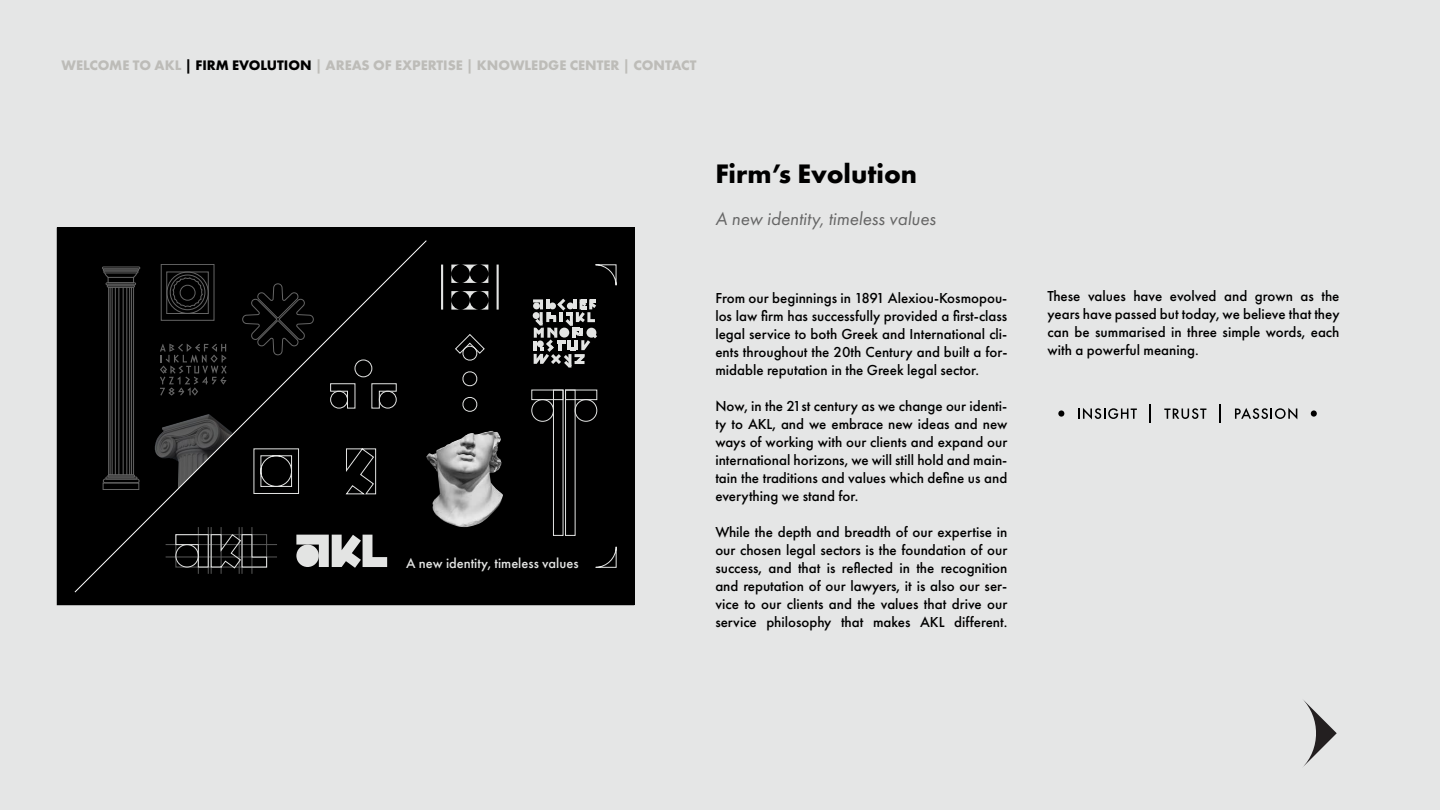
<style>
.page{position:relative;width:1440px;height:810px;background:#fff}
.page>*{position:absolute;margin:0;border:0;box-sizing:border-box;transform-origin:0 0}
.t1{font:700 27.75px "Futura PT";color:#000}
.t2{font:italic 18.9px "Futura PT";color:#666}
.t3{font:500 15px/18px "Futura PT";color:#000;text-align:justify}
.t4{font:500 14.4px "Futura PT";color:#e3e4e3}
.t5{font:700 14.33px "Futura PT";color:#bdbcb8}
.s1{color:#000}
</style>
<div class="page">
<div style="left:1px;top:0;width:1439px;height:809px;background:#e5e6e6"></div>
<svg style="left:1303px;top:700px;width:34px;height:67px"></svg>
<svg style="left:1078px;top:408px;width:59px;height:11px"></svg>
<svg style="left:1149px;top:404px;width:2px;height:18px"></svg>
<svg style="left:1164px;top:408px;width:42px;height:11px"></svg>
<svg style="left:1219px;top:404px;width:2px;height:18px"></svg>
<svg style="left:1235px;top:408px;width:62px;height:11px"></svg>
<svg style="left:1058px;top:410px;width:6px;height:7px"></svg>
<svg style="left:1311px;top:410px;width:6px;height:7px"></svg>
<div style="left:57px;top:228px;width:577px;height:377px;background:#000"></div>
<div style="left:531px;top:399px;width:23px;height:23px;border:1px solid #e3e4e3;border-radius:50%"></div>
<div style="left:531px;top:390px;width:32px;height:10px;border:1px solid #e3e4e3"></div>
<div style="left:553px;top:390px;width:10px;height:146px;border:1px solid #e3e4e3"></div>
<div style="left:575px;top:399px;width:22px;height:23px;border:1px solid #e3e4e3;border-radius:50%"></div>
<div style="left:565px;top:390px;width:11px;height:146px;border:1px solid #e3e4e3"></div>
<div style="left:565px;top:390px;width:32px;height:10px;border:1px solid #e3e4e3"></div>
<svg style="left:462px;top:370px;width:17px;height:18px"></svg>
<svg style="left:455px;top:334px;width:30px;height:28px"></svg>
<svg style="left:462px;top:396px;width:17px;height:17px"></svg>
<svg style="left:595px;top:264px;width:22px;height:22px"></svg>
<div style="left:595px;top:472px;width:22px;height:96px;background:#000"></div>
<svg style="left:533px;top:299px;width:64px;height:69px"></svg>
<div style="left:567px;top:302px;width:7px;height:7px;background:#e3e4e3;border-radius:50%"></div>
<div style="left:586px;top:328px;width:10px;height:10px;background:#e3e4e3;border-radius:50%"></div>
<img style="left:427px;top:431px;width:76px;height:96px">
<svg style="left:441px;top:265px;width:2px;height:45px"></svg>
<svg style="left:451px;top:265px;width:37px;height:18px"></svg>
<svg style="left:497px;top:265px;width:2px;height:45px"></svg>
<svg style="left:451px;top:291px;width:37px;height:19px"></svg>
<svg style="left:74px;top:240px;width:353px;height:353px;background:#0d0d0d"></svg>
<p class="t5" style="left:62px;top:56px;width:637px">WELCOME TO AKL <span class="s1">| FIRM EVOLUTION</span> | AREAS OF EXPERTISE | KNOWLEDGE CENTER | CONTACT</p>
<p class="t4" style="left:406px;top:555px;width:174px">A new identity, timeless values</p>
<h1 class="t1" style="left:715px;top:156px;width:203px">Firm’s Evolution</h1>
<p class="t2" style="left:715px;top:208px;width:222px">A new identity, timeless values</p>
<p class="t3" style="left:715px;top:289px;width:294px">From our beginnings in 1891 Alexiou-Kosmopou&shy;los law firm has successfully provided a first-class legal service to both Greek and International cli&shy;ents throughout the 20th Century and built a for&shy;midable reputation in the Greek legal sector.</p>
<p class="t3" style="left:715px;top:397px;width:294px">Now, in the 21st century as we change our identi&shy;ty to AKL, and we embrace new ideas and new ways of working with our clients and expand our international horizons, we will still hold and main&shy;tain the traditions and values which define us and everything we stand for.</p>
<p class="t3" style="left:715px;top:523px;width:294px">While the depth and breadth of our expertise in our chosen legal sectors is the foundation of our success, and that is reflected in the recognition and reputation of our lawyers, it is also our ser&shy;vice to our clients and the values that drive our service philosophy that makes AKL different.</p>
<p class="t3" style="left:1048px;top:287px;width:294px">These values have evolved and grown as the years have passed but today, we believe that they can be summarised in three simple words, each with a powerful meaning.</p>
</div>
